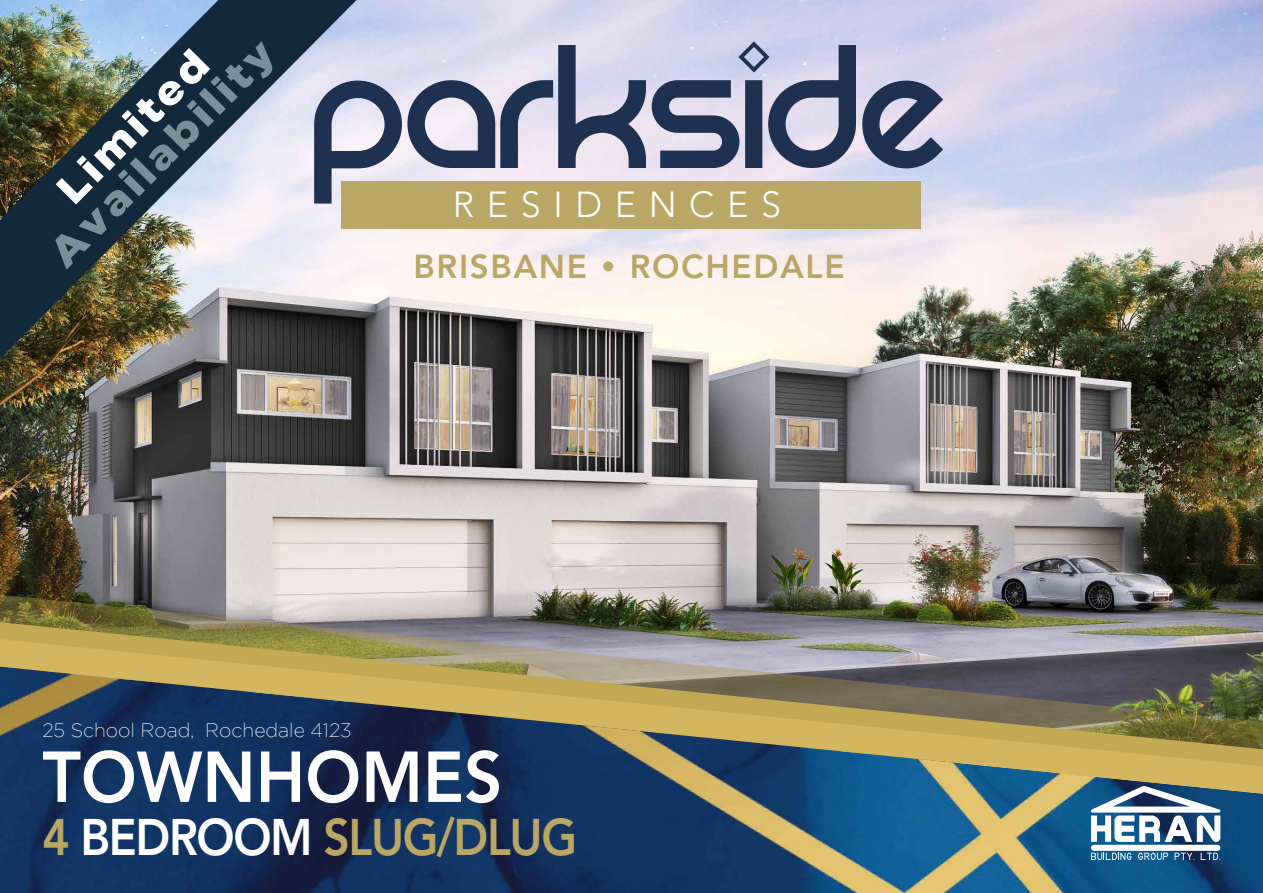
<style>
.page{position:relative;width:1263px;height:893px;background:#fff}
.page>*{position:absolute;margin:0;border:0;box-sizing:border-box;transform-origin:0 0}
.t1{font:195.45px "REZ";color:#1e3151}
.t2{font:800 71.25px "Avenir LT Std";color:#fff;scale:.94 1}
.t3{font:800 51px "Avenir LT Std";letter-spacing:-.03em;color:#baa766;scale:.9 1}
.t4{font:900 40.95px "Gotham";color:#798f99;scale:1.1 1}
.t5{font:900 40.95px "Gotham";color:#fff;scale:1.1 1}
.t6{font:300 36px "Avenir LT Std";letter-spacing:.35em;color:#fff}
.t7{font:800 33px "Avenir LT Std";letter-spacing:.05em;color:#baa766}
.t8{font:200 19.5px "Gotham";color:#fff}
.s1{font-family:"Gotham";font-weight:700}
.s2{color:#fff}
</style>
<div class="page">
<img style="left:0;top:0;width:1263px;height:593px">
<img style="left:0;top:593px;width:1263px;height:74px">
<svg style="left:0;top:667px;width:1263px;height:226px;background:#4b5c65"></svg>
<img style="left:0;top:0;width:357px;height:359px">
<div style="left:341px;top:181px;width:579px;height:48px;background:#baa766"></div>
<svg style="left:736px;top:39px;width:36px;height:36px"></svg>
<h3 class="t4" style="left:39px;top:242px;width:275px;rotate:-45deg">Availability</h3>
<h3 class="t5" style="left:47px;top:179px;width:179px;rotate:-45deg">Limited</h3>
<h1 class="t1" style="left:314px;top:45px;width:637px">parkside</h1>
<h3 class="t6" style="left:453px;top:184px;width:330px">RESIDENCES</h3>
<h3 class="t7" style="left:413px;top:247px;width:432px">BRISBANE <span class="s1">•</span> ROCHEDALE</h3>
<p class="t8" style="left:43px;top:719px;width:310px">25 School Road, Rochedale 4123</p>
<h2 class="t2" style="left:43px;top:735px;width:491px">TOWNHOMES</h2>
<h3 class="t3" style="left:43px;top:807px;width:595px">4 <span class="s2">BEDROOM</span> SLUG/DLUG</h3>
</div>
